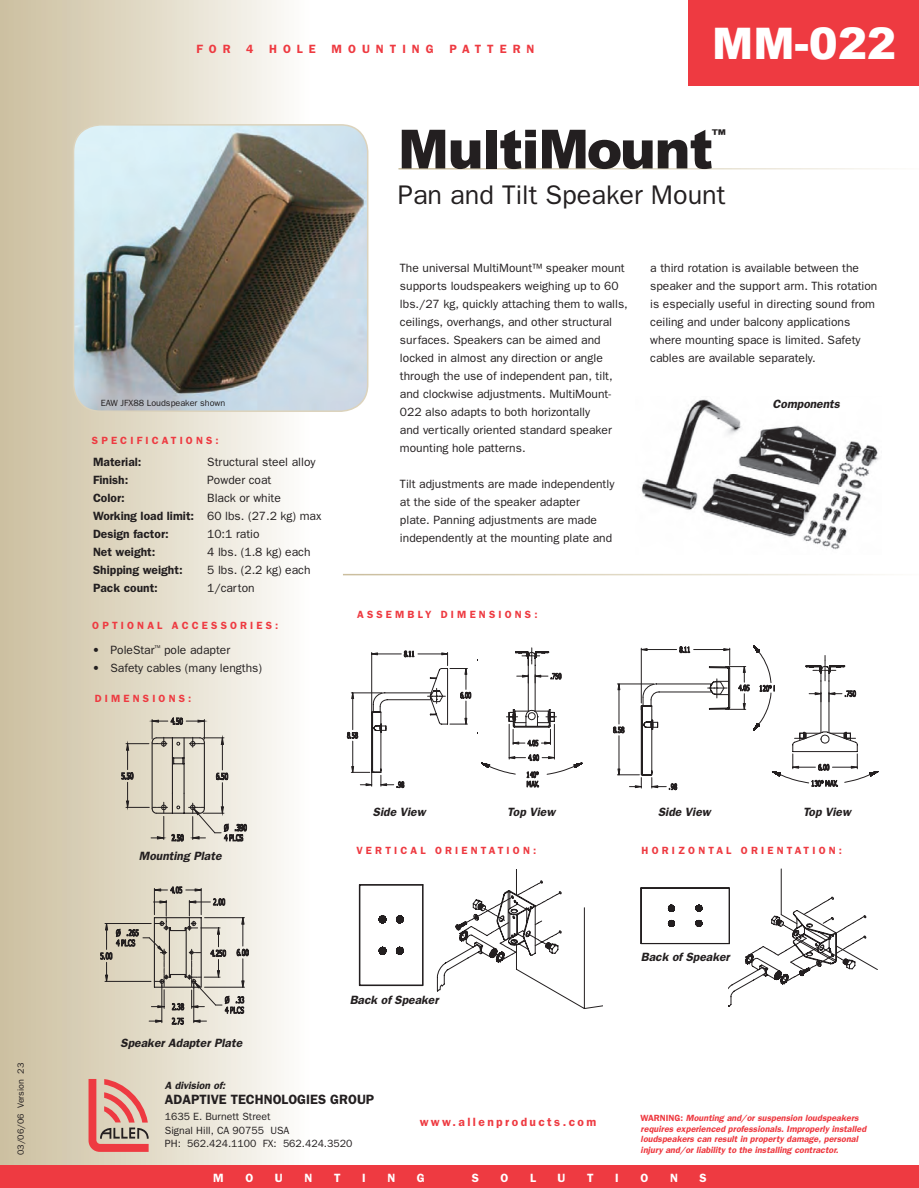
<style>
.page{position:relative;width:919px;height:1188px;background:#fff}
.page>*{position:absolute;margin:0;border:0;box-sizing:border-box;transform-origin:0 0}
.t1{font:900 54px "Arial";letter-spacing:-.025em;color:#231f20}
.t2{font:900 43.5px "Arial";color:#fff}
.t3{font:27px "Franklin Gothic";color:#231f20}
.t4{font:900 14.85px "Arial";color:#231f20}
.t5{font:600 13.5px "Franklin Gothic";color:#231f20}
.t6{font:12px/18px "Franklin Gothic";color:#231f20}
.t7{font:italic 600 12px "Franklin Gothic";color:#231f20}
.t8{font:600 12px/18px "Franklin Gothic";color:#231f20}
.t9{font:600 12px "Franklin Gothic";letter-spacing:.2em;color:#ee3a41}
.t10{font:600 12px "Franklin Gothic";color:#fff}
.t11{font:600 12px "Franklin Gothic";letter-spacing:.5em;color:#ee3a41}
.t12{font:600 12px "Franklin Gothic";letter-spacing:.425em;color:#ee3a41}
.t13{font:600 10.5px "Franklin Gothic";letter-spacing:.3em;color:#ee3a41}
.t14{font:10.5px/13.5px "Franklin Gothic";color:#231f20}
.t15{font:italic 600 10.5px "Franklin Gothic";color:#231f20}
.t16{font:italic 600 9px/10.8px "Franklin Gothic";color:#ee3a41}
.t17{font:9px "Franklin Gothic";color:#231f20}
.s1{font-style:normal}
</style>
<div class="page">
<div style="left:0;top:0;width:310px;height:1188px;background:linear-gradient(to right,#cbbe9d,#fdfcfa)"></div>
<svg style="left:88px;top:1079px;width:62px;height:73px;background:#db958a"></svg>
<div style="left:0;top:1165px;width:918px;height:23px;background:#ee3a41"></div>
<img style="left:641px;top:399px;width:238px;height:151px">
<div style="left:688px;top:0;width:230px;height:85px;background:#ee3a41"></div>
<svg style="left:100px;top:886px;width:163px;height:148px;background:#d4cec1"></svg>
<svg style="left:121px;top:716px;width:126px;height:126px;background:#d2cdbf"></svg>
<svg style="left:436px;top:869px;width:166px;height:140px"></svg>
<svg style="left:359px;top:884px;width:65px;height:102px"></svg>
<hr style="left:780px;top:869px;width:1px;height:45px;background:#231f20">
<svg style="left:640px;top:887px;width:238px;height:120px"></svg>
<svg style="left:346px;top:647px;width:236px;height:142px"></svg>
<svg style="left:612px;top:645px;width:265px;height:145px"></svg>
<svg style="left:72px;top:123px;width:297px;height:288px;background:#959a96"></svg>
<p class="t17" style="left:16px;top:1155px;width:94px;rotate:-90deg">03/06/06 Version 23</p>
<p class="t12" style="left:196px;top:42px;width:36px">FOR</p>
<p class="t12" style="left:246px;top:42px;width:9px">4</p>
<p class="t12" style="left:269px;top:42px;width:48px">HOLE</p>
<p class="t11" style="left:331px;top:42px;width:104px">MOUNTING</p>
<p class="t11" style="left:449px;top:42px;width:87px">PATTERN</p>
<h2 class="t2" style="left:712px;top:19px;width:185px">MM-022</h2>
<p class="t17" style="left:101px;top:398px;width:126px">EAW JFX88 Loudspeaker shown</p>
<p class="t13" style="left:92px;top:434px;width:128px">SPECIFICATIONS:</p>
<p class="t8" style="left:93px;top:453px;width:103px">Material:<br>Finish:<br>Color:<br>Working load limit:<br>Design factor:<br>Net weight:<br>Shipping weight:<br>Pack count:</p>
<p class="t6" style="left:207px;top:453px;width:116px">Structural steel alloy<br>Powder coat<br>Black or white<br>60 lbs. (27.2 kg) max<br>10:1 ratio<br>4 lbs. (1.8 kg) each<br>5 lbs. (2.2 kg) each<br>1/carton</p>
<p class="t13" style="left:92px;top:619px;width:188px">OPTIONAL ACCESSORIES:</p>
<p class="t6" style="left:92px;top:640px;width:139px">• PoleStar<sup>™</sup> pole adapter</p>
<p class="t6" style="left:92px;top:658px;width:171px">• Safety cables (many lengths)</p>
<p class="t13" style="left:95px;top:692px;width:98px">DIMENSIONS:</p>
<h1 class="t1" style="left:398px;top:119px;width:317px">MultiMount</h1>
<p class="t4" style="left:711px;top:127px;width:16px">™</p>
<h3 class="t3" style="left:398px;top:180px;width:329px">Pan and Tilt Speaker Mount</h3>
<p class="t6" style="left:400px;top:258px;width:229px">The universal MultiMount™ speaker mount supports loudspeakers weighing up to 60 lbs./27 kg, quickly attaching them to walls, ceilings, overhangs, and other structural surfaces. Speakers can be aimed and locked in almost any direction or angle through the use of independent pan, tilt, and clockwise adjustments. MultiMount-022 also adapts to both horizontally<br>and vertically oriented standard speaker mounting hole patterns.</p>
<p class="t6" style="left:400px;top:474px;width:216px">Tilt adjustments are made independently at the side of the speaker adapter<br>plate. Panning adjustments are made independently at the mounting plate and</p>
<p class="t6" style="left:650px;top:258px;width:228px">a third rotation is available between the speaker and the support arm. This rotation is especially useful in directing sound from ceiling and under balcony applications where mounting space is limited. Safety cables are available separately.</p>
<p class="t7" style="left:772px;top:397px;width:69px">Components</p>
<p class="t13" style="left:357px;top:608px;width:182px">ASSEMBLY DIMENSIONS:</p>
<p class="t7" style="left:139px;top:849px;width:84px">Mounting Plate</p>
<p class="t7" style="left:121px;top:1036px;width:123px">Speaker Adapter Plate</p>
<p class="t7" style="left:373px;top:805px;width:54px">Side View</p>
<p class="t7" style="left:507px;top:805px;width:49px">Top View</p>
<p class="t7" style="left:658px;top:805px;width:54px">Side View</p>
<p class="t7" style="left:803px;top:805px;width:49px">Top View</p>
<p class="t13" style="left:356px;top:844px;width:181px">VERTICAL ORIENTATION:</p>
<p class="t7" style="left:349px;top:992px;width:90px">Back of Speaker</p>
<p class="t13" style="left:641px;top:844px;width:202px">HORIZONTAL ORIENTATION:</p>
<p class="t7" style="left:640px;top:950px;width:90px">Back of Speaker</p>
<p class="t15" style="left:165px;top:1079px;width:62px">A division of:</p>
<p class="t5" style="left:165px;top:1091px;width:211px">ADAPTIVE TECHNOLOGIES GROUP</p>
<p class="t14" style="left:165px;top:1109px;width:189px">1635 E. Burnett Street<br>Signal Hill, CA 90755 USA<br>PH: 562.424.1100 FX: 562.424.3520</p>
<p class="t16" style="left:640px;top:1112px;width:227px"><span class="s1">WARNING:</span> Mounting and/or suspension loudspeakers requires experienced professionals. Improperly installed loudspeakers can result in property damage, personal</p>
<p class="t9" style="left:419px;top:1115px;width:178px">www.allenproducts.com</p>
<p class="t16" style="left:640px;top:1144px;width:199px">injury and/or liability to the installing contractor.</p>
<p class="t10" style="left:213px;top:1170px;width:12px">M</p>
<p class="t10" style="left:245px;top:1170px;width:9px">O</p>
<p class="t10" style="left:275px;top:1170px;width:9px">U</p>
<p class="t10" style="left:304px;top:1170px;width:9px">N</p>
<p class="t10" style="left:334px;top:1170px;width:8px">T</p>
<p class="t10" style="left:362px;top:1170px;width:5px">I</p>
<p class="t10" style="left:387px;top:1170px;width:9px">N</p>
<p class="t10" style="left:417px;top:1170px;width:9px">G</p>
<p class="t10" style="left:471px;top:1170px;width:9px">S</p>
<p class="t10" style="left:500px;top:1170px;width:9px">O</p>
<p class="t10" style="left:530px;top:1170px;width:7px">L</p>
<p class="t10" style="left:557px;top:1170px;width:9px">U</p>
<p class="t10" style="left:587px;top:1170px;width:8px">T</p>
<p class="t10" style="left:615px;top:1170px;width:5px">I</p>
<p class="t10" style="left:640px;top:1170px;width:9px">O</p>
<p class="t10" style="left:670px;top:1170px;width:9px">N</p>
<p class="t10" style="left:699px;top:1170px;width:9px">S</p>
</div>
